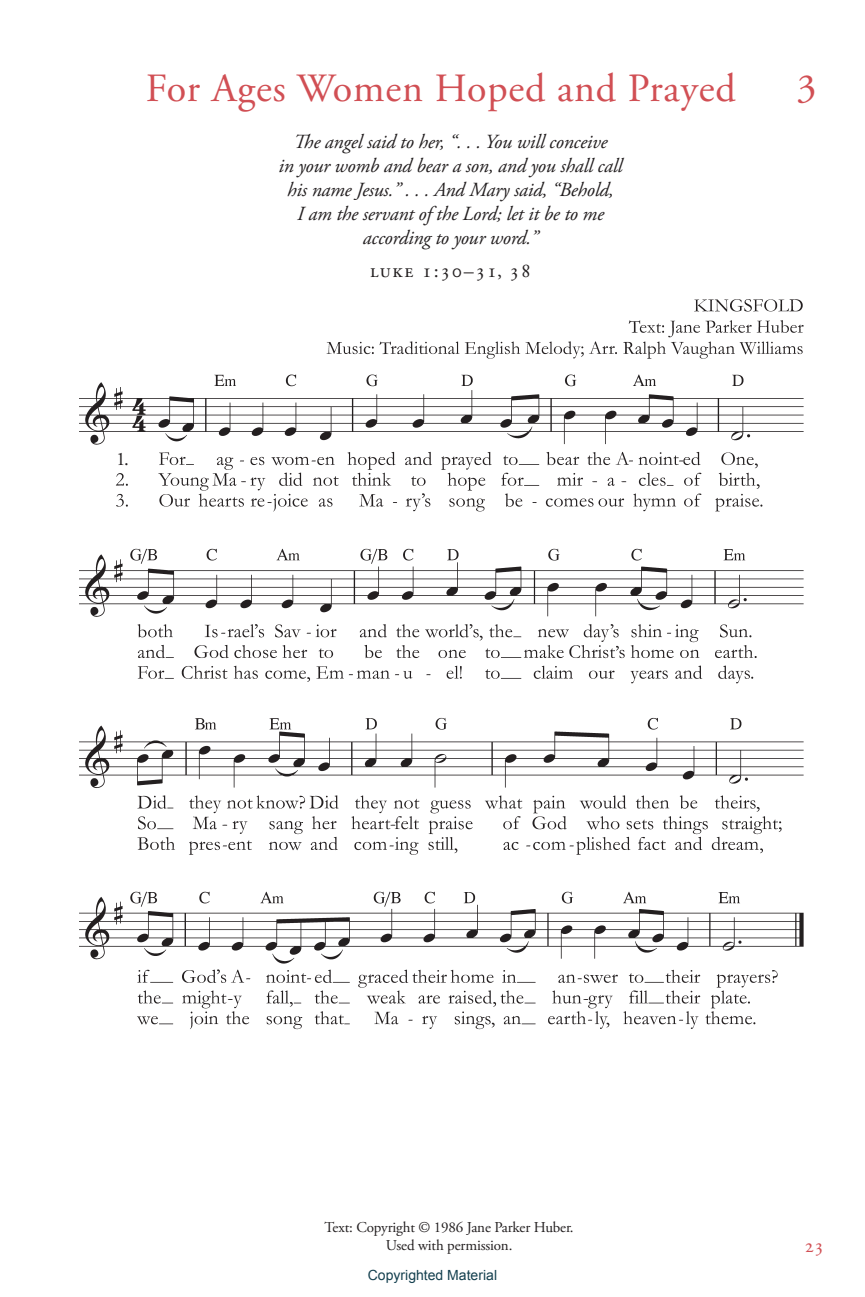
<style>
.page{position:relative;width:865px;height:1297px;background:#fff}
.page>*{position:absolute;margin:0;border:0;box-sizing:border-box;transform-origin:0 0}
.t1{font:40px "Adobe Garamond Pro";color:#d14f54}
.t2{font:italic 20px/24px "Adobe Garamond Pro";letter-spacing:-.01em;color:#231f20;text-align:center}
.t3{font:20px "Adobe Garamond Pro";letter-spacing:.09em;color:#231f20}
.t4{font:20px "Adobe Garamond Pro";color:#d14f54}
.t5{font:19px "Adobe Garamond Pro";color:#231f20}
.t6{font:15px/18px "Adobe Garamond Pro";letter-spacing:-.01em;color:#231f20;text-align:center}
.t7{font:14px "Arial";color:#14404f}
</style>
<div class="page">
<img style="left:79px;top:299px;width:725px;height:731px">
<div style="left:112px;top:451px;width:20px;height:20px;background:#fff"></div>
<h1 class="t1" style="left:146px;top:64px;width:591px">For Ages Women Hoped and Prayed</h1>
<h1 class="t1" style="left:796px;top:64px;width:21px">3</h1>
<p class="t2" style="left:278px;top:130px;width:345px">The angel said to her, “. . . You will conceive<br>in your womb and bear a son, and you shall call his name Jesus.” . . . And Mary said, “Behold,<br>I am the servant of the Lord; let it be to me according to your word.”</p>
<p class="t3" style="left:370px;top:259px;width:162px">luke 1:30–31, 38</p>
<p class="t5" style="left:116px;top:448px;width:14px">1.</p>
<p class="t6" style="left:324px;top:1218px;width:250px">Text: Copyright © 1986 Jane Parker Huber.<br>Used with permission.</p>
<p class="t7" style="left:368px;top:1265px;width:131px">Copyrighted Material</p>
<p class="t4" style="left:804px;top:1233px;width:21px">23</p>
</div>
